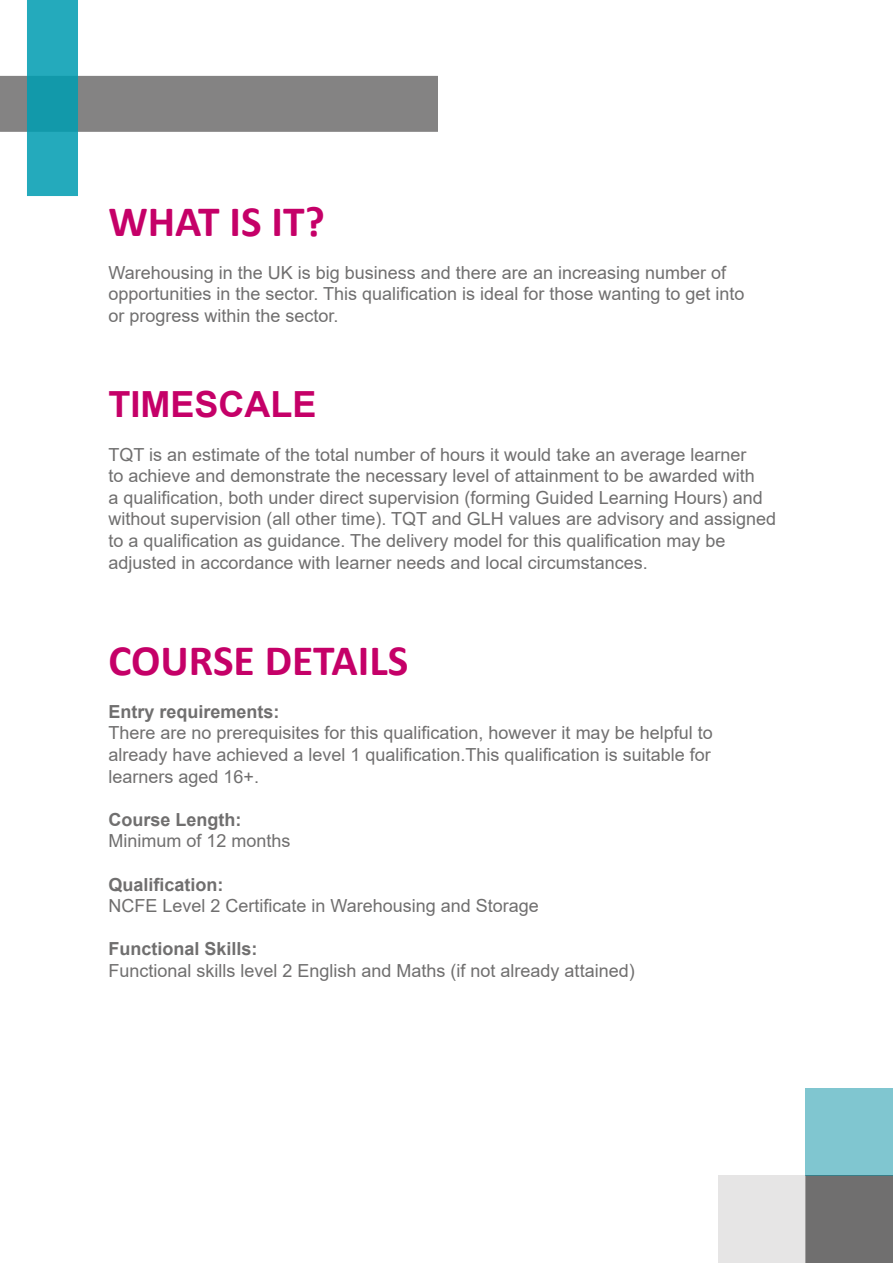
<style>
.page{position:relative;width:893px;height:1263px;background:#fff}
.page>*{position:absolute;margin:0;border:0;box-sizing:border-box;transform-origin:0 0}
.t1{font:700 43.5px "Calibri";color:#c50068}
.t2{font:700 36px "Arial";color:#c50068}
.t3{font:18px/21.6px "Arial";color:#706f6f}
.t4{font:700 18px "Arial";color:#706f6f}
</style>
<div class="page">
<div style="left:0;top:76px;width:438px;height:56px;background:#848383;border:2px solid #706f6f"></div>
<div style="left:27px;top:0;width:51px;height:196px;background:linear-gradient(to bottom,#20a6b8,#1ea4b6);border:2px solid #009db1"></div>
<div style="left:806px;top:1176px;width:87px;height:87px;background:#706f6f"></div>
<div style="left:719px;top:1176px;width:87px;height:87px;background:#e6e5e5"></div>
<div style="left:806px;top:1089px;width:87px;height:87px;background:#80c6d0"></div>
<h1 class="t1" style="left:108px;top:190px;width:218px">WHAT IS IT?</h1>
<p class="t3" style="left:108px;top:262px;width:638px">Warehousing in the UK is big business and there are an increasing number of opportunities in the sector. This qualification is ideal for those wanting to get into or progress within the sector.</p>
<h2 class="t2" style="left:108px;top:379px;width:210px">TIMESCALE</h2>
<p class="t3" style="left:108px;top:443px;width:669px">TQT is an estimate of the total number of hours it would take an average learner<br>to achieve and demonstrate the necessary level of attainment to be awarded with<br>a qualification, both under direct supervision (forming Guided Learning Hours) and without supervision (all other time). TQT and GLH values are advisory and assigned to a qualification as guidance. The delivery model for this qualification may be adjusted in accordance with learner needs and local circumstances.</p>
<h1 class="t1" style="left:108px;top:629px;width:301px">COURSE DETAILS</h1>
<p class="t4" style="left:108px;top:699px;width:173px">Entry requirements:</p>
<p class="t3" style="left:108px;top:722px;width:606px;text-align:justify">There are no prerequisites for this qualification, however it may be helpful to already have achieved a level 1 qualification.This qualification is suitable for learners aged 16+.</p>
<p class="t4" style="left:108px;top:807px;width:135px">Course Length:</p>
<p class="t3" style="left:108px;top:830px;width:184px">Minimum of 12 months</p>
<p class="t4" style="left:108px;top:871px;width:117px">Qualification:</p>
<p class="t3" style="left:108px;top:895px;width:432px">NCFE Level 2 Certificate in Warehousing and Storage</p>
<p class="t4" style="left:108px;top:936px;width:151px">Functional Skills:</p>
<p class="t3" style="left:108px;top:960px;width:528px">Functional skills level 2 English and Maths (if not already attained)</p>
</div>
